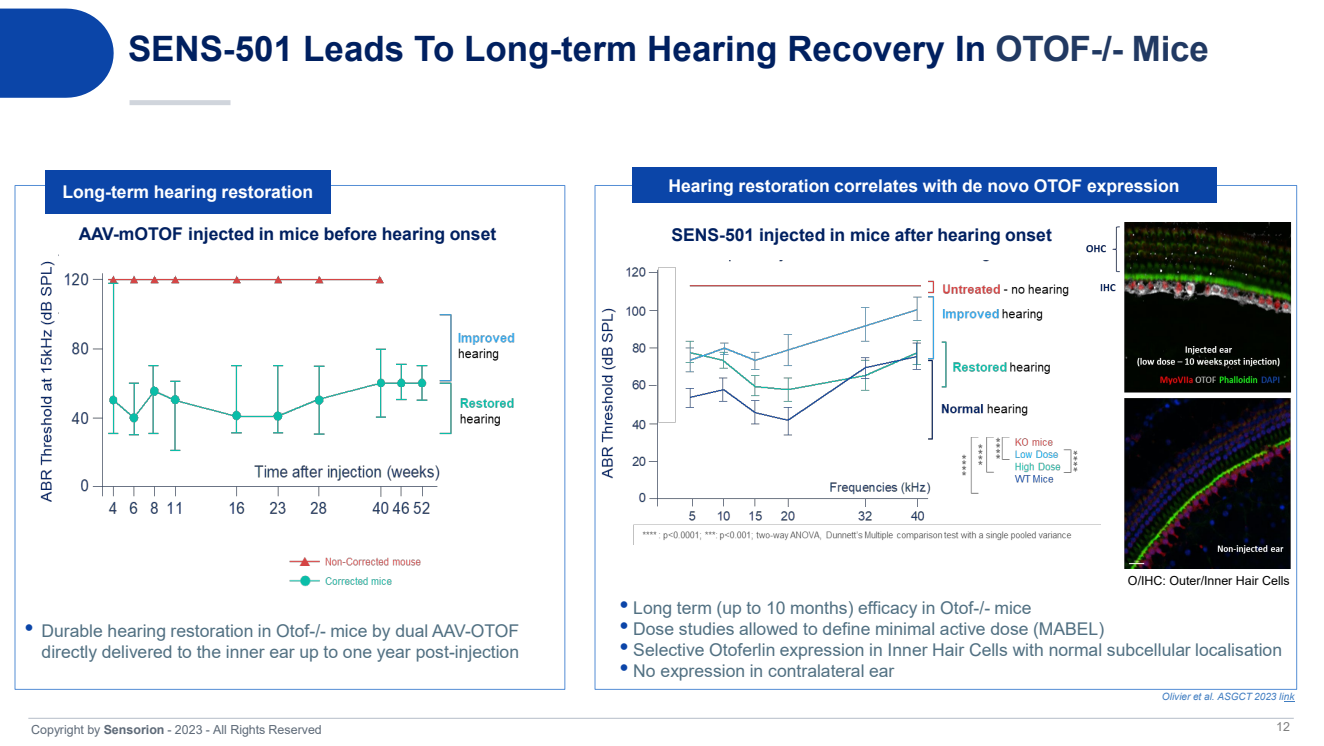
<style>
.page{position:relative;width:1324px;height:746px;background:#fff}
.page>*{position:absolute;margin:0;border:0;box-sizing:border-box;transform-origin:0 0}
.t1{font:700 35px "Arial";color:#002060}
.t2{font:17.5px/21px "Arial";color:#517082;text-align:right}
.t3{font:700 17.5px "Arial";color:#002060}
.t4{font:700 17.5px "Arial";color:#fff}
.t5{font:12.5px "Arial";color:#5e6a78}
.t6{font:12.5px "Arial";color:#000}
.t7{font:12.5px "Arial";color:#7f7f7f}
.t8{font:italic 10px "Arial";color:#407dc1}
.s1{color:#213962}
.s2{font-size:26.25px;color:#0b45a8}
.s3{font-weight:700}
</style>
<div class="page">
<hr style="left:28px;top:717px;width:1266px;height:1px;background:#c4cad3">
<div style="left:130px;top:100px;width:100px;height:5px;background:#d0d5dc"></div>
<div style="left:45px;top:170px;width:286px;height:43px;background:#0b45a8"></div>
<div style="left:632px;top:168px;width:584px;height:35px;background:#0b45a8"></div>
<svg style="left:0;top:9px;width:114px;height:89px;background:#2055af"></svg>
<img style="left:40px;top:254px;width:475px;height:333px">
<img style="left:594px;top:261px;width:485px;height:283px">
<img style="left:1079px;top:222px;width:219px;height:346px">
<h2 class="t1" style="left:128px;top:24px;width:1082px">SENS-501 Leads To Long-term Hearing Recovery In <span class="s1">OTOF-/- Mice</span></h2>
<p class="t4" style="left:63px;top:179px;width:252px">Long-term hearing restoration</p>
<p class="t4" style="left:668px;top:173px;width:512px">Hearing restoration correlates with de novo OTOF expression</p>
<p class="t3" style="left:79px;top:221px;width:419px">AAV-mOTOF injected in mice before hearing onset</p>
<p class="t3" style="left:671px;top:223px;width:382px">SENS-501 injected in mice after hearing onset</p>
<p class="t6" style="left:1128px;top:571px;width:163px">O/IHC: Outer/Inner Hair Cells</p>
<p class="t2" style="left:25px;top:620px;width:496px"><span class="s2">•</span> Durable hearing restoration in Otof-/- mice by dual AAV-OTOF directly delivered to the inner ear up to one year post-injection</p>
<p class="t2" style="left:619px;top:596px;width:414px"><span class="s2">•</span> Long term (up to 10 months) efficacy in Otof-/- mice</p>
<p class="t2" style="left:619px;top:617px;width:486px"><span class="s2">•</span> Dose studies allowed to define minimal active dose (MABEL)</p>
<p class="t2" style="left:619px;top:638px;width:664px"><span class="s2">•</span> Selective Otoferlin expression in Inner Hair Cells with normal subcellular localisation</p>
<p class="t2" style="left:619px;top:659px;width:276px"><span class="s2">•</span> No expression in contralateral ear</p>
<p class="t8" style="left:1162px;top:690px;width:134px">Olivier et al. ASGCT 2023 link</p>
<p class="t5" style="left:31px;top:720px;width:292px">Copyright by <span class="s3">Sensorion</span> - 2023 - All Rights Reserved</p>
<p class="t7" style="left:1276px;top:717px;width:15px">12</p>
</div>
